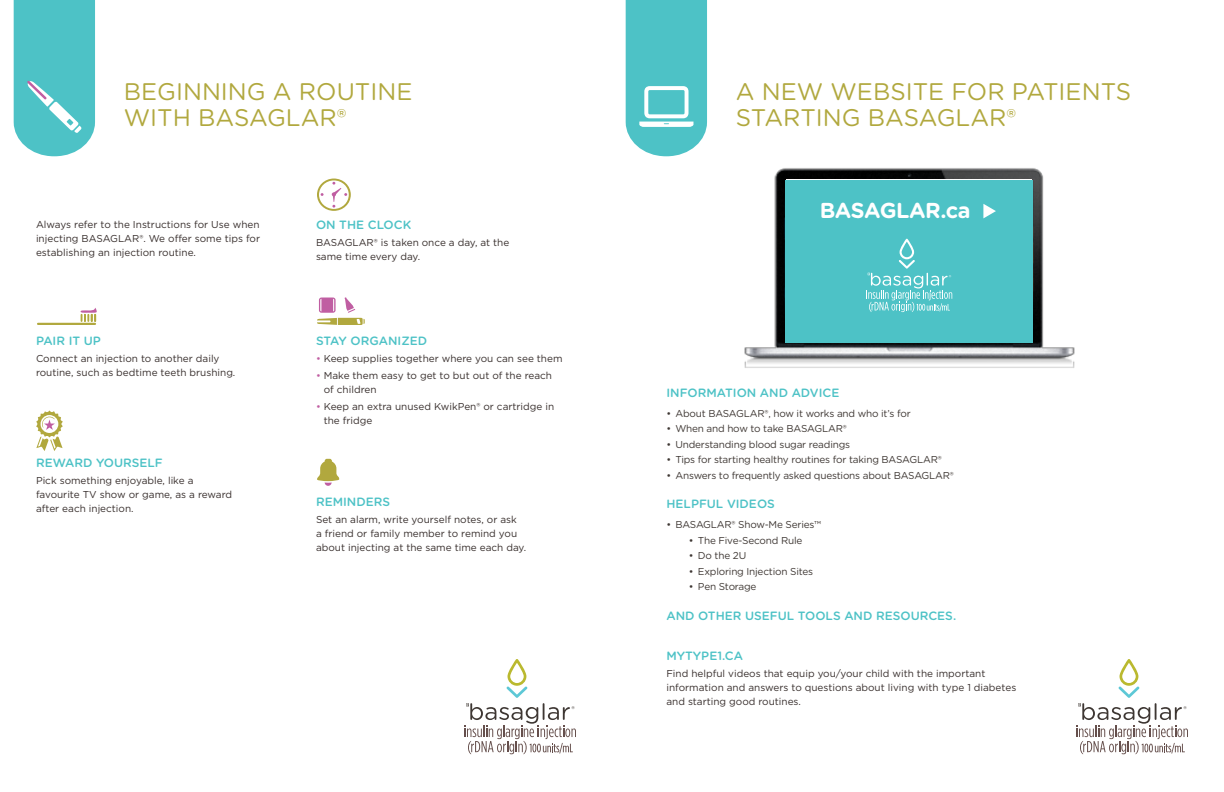
<style>
.page{position:relative;width:1224px;height:792px;background:#fff}
.page>*{position:absolute;margin:0;border:0;box-sizing:border-box;transform-origin:0 0}
.H1_Green{font:24px/26px "Gotham Rounded";color:#b1a83e}
.headlines{font:700 21.6px "Gotham Rounded";letter-spacing:-.02em;color:#fff}
.H2_Blue_Text{font:500 12px "Gotham Rounded";color:#4dc2c6}
.Body{font:10px/14px "Gotham";color:#382f2d}
.headlines-2{font:10px "Gotham Rounded";letter-spacing:-.02em;color:#3e3733}
.body_bullets{font:10px/14px "Gotham";color:#382f2d}
.s1{color:#c05ea2}
</style>
<div class="page">
<svg style="left:14px;top:0;width:81px;height:156px;background:#5cc6ca"></svg>
<svg style="left:464px;top:659px;width:112px;height:95px"></svg>
<svg style="left:317px;top:459px;width:23px;height:27px"></svg>
<svg style="left:317px;top:179px;width:34px;height:32px"></svg>
<svg style="left:317px;top:297px;width:48px;height:28px"></svg>
<hr style="left:37px;top:323px;width:59px;height:2px;background:#b1a83e">
<svg style="left:80px;top:308px;width:17px;height:14px"></svg>
<svg style="left:36px;top:411px;width:27px;height:40px"></svg>
<img style="left:744px;top:168px;width:331px;height:200px">
<div style="left:785px;top:180px;width:247px;height:163px;background:#4dc2c6"></div>
<svg style="left:866px;top:239px;width:86px;height:73px"></svg>
<svg style="left:983px;top:204px;width:13px;height:14px"></svg>
<svg style="left:626px;top:0;width:81px;height:156px;background:#60c8cc"></svg>
<svg style="left:1076px;top:659px;width:112px;height:95px"></svg>
<p class="H1_Green" style="left:124px;top:78px;width:290px">BEGINNING A ROUTINE<br>WITH BASAGLAR®</p>
<p class="Body" style="left:36px;top:217px;width:226px;text-align:justify">Always refer to the Instructions for Use when injecting BASAGLAR®. We offer some tips for establishing an injection routine.</p>
<p class="H2_Blue_Text" style="left:36px;top:332px;width:66px">PAIR IT UP</p>
<p class="Body" style="left:36px;top:351px;width:201px">Connect an injection to another daily routine, such as bedtime teeth brushing.</p>
<p class="H2_Blue_Text" style="left:36px;top:454px;width:128px">REWARD YOURSELF</p>
<p class="Body" style="left:36px;top:473px;width:198px">Pick something enjoyable, like a favourite TV show or game, as a reward after each injection.</p>
<p class="H2_Blue_Text" style="left:316px;top:217px;width:97px">ON THE CLOCK</p>
<p class="Body" style="left:316px;top:236px;width:195px">BASAGLAR® is taken once a day, at the same time every day.</p>
<p class="H2_Blue_Text" style="left:316px;top:332px;width:113px">STAY ORGANIZED</p>
<p class="body_bullets" style="left:316px;top:351px;width:248px"><span class="s1">•</span> Keep supplies together where you can see them</p>
<p class="body_bullets" style="left:324px;top:368px;width:230px;text-indent:-8px"><span class="s1">•</span> Make them easy to get to but out of the reach of children</p>
<p class="body_bullets" style="left:324px;top:399px;width:232px;text-indent:-8px"><span class="s1">•</span> Keep an extra unused KwikPen® or cartridge in the fridge</p>
<p class="H2_Blue_Text" style="left:316px;top:493px;width:76px">REMINDERS</p>
<p class="Body" style="left:316px;top:512px;width:212px">Set an alarm, write yourself notes, or ask<br>a friend or family member to remind you about injecting at the same time each day.</p>
<p class="H1_Green" style="left:736px;top:78px;width:397px">A NEW WEBSITE FOR PATIENTS<br>STARTING BASAGLAR®</p>
<p class="headlines" style="left:820px;top:195px;width:152px">BASAGLAR.ca</p>
<p class="H2_Blue_Text" style="left:666px;top:384px;width:175px">INFORMATION AND ADVICE</p>
<p class="headlines-2" style="left:666px;top:406px;width:246px">• About BASAGLAR®, how it works and who it’s for</p>
<p class="headlines-2" style="left:666px;top:422px;width:182px">• When and how to take BASAGLAR®</p>
<p class="headlines-2" style="left:666px;top:437px;width:185px">• Understanding blood sugar readings</p>
<p class="headlines-2" style="left:666px;top:453px;width:277px">• Tips for starting healthy routines for taking BASAGLAR®</p>
<p class="headlines-2" style="left:666px;top:468px;width:289px">• Answers to frequently asked questions about BASAGLAR®</p>
<p class="H2_Blue_Text" style="left:666px;top:495px;width:110px">HELPFUL VIDEOS</p>
<p class="headlines-2" style="left:666px;top:518px;width:156px">• BASAGLAR® Show-Me Series™</p>
<p class="headlines-2" style="left:689px;top:533px;width:115px">• The Five-Second Rule</p>
<p class="headlines-2" style="left:689px;top:549px;width:59px">• Do the 2U</p>
<p class="headlines-2" style="left:689px;top:564px;width:126px">• Exploring Injection Sites</p>
<p class="headlines-2" style="left:689px;top:580px;width:69px">• Pen Storage</p>
<p class="H2_Blue_Text" style="left:666px;top:607px;width:291px">AND OTHER USEFUL TOOLS AND RESOURCES.</p>
<p class="H2_Blue_Text" style="left:666px;top:647px;width:78px">MYTYPE1.CA</p>
<p class="Body" style="left:666px;top:666px;width:351px">Find helpful videos that equip you/your child with the important information and answers to questions about living with type 1 diabetes and starting good routines.</p>
</div>
